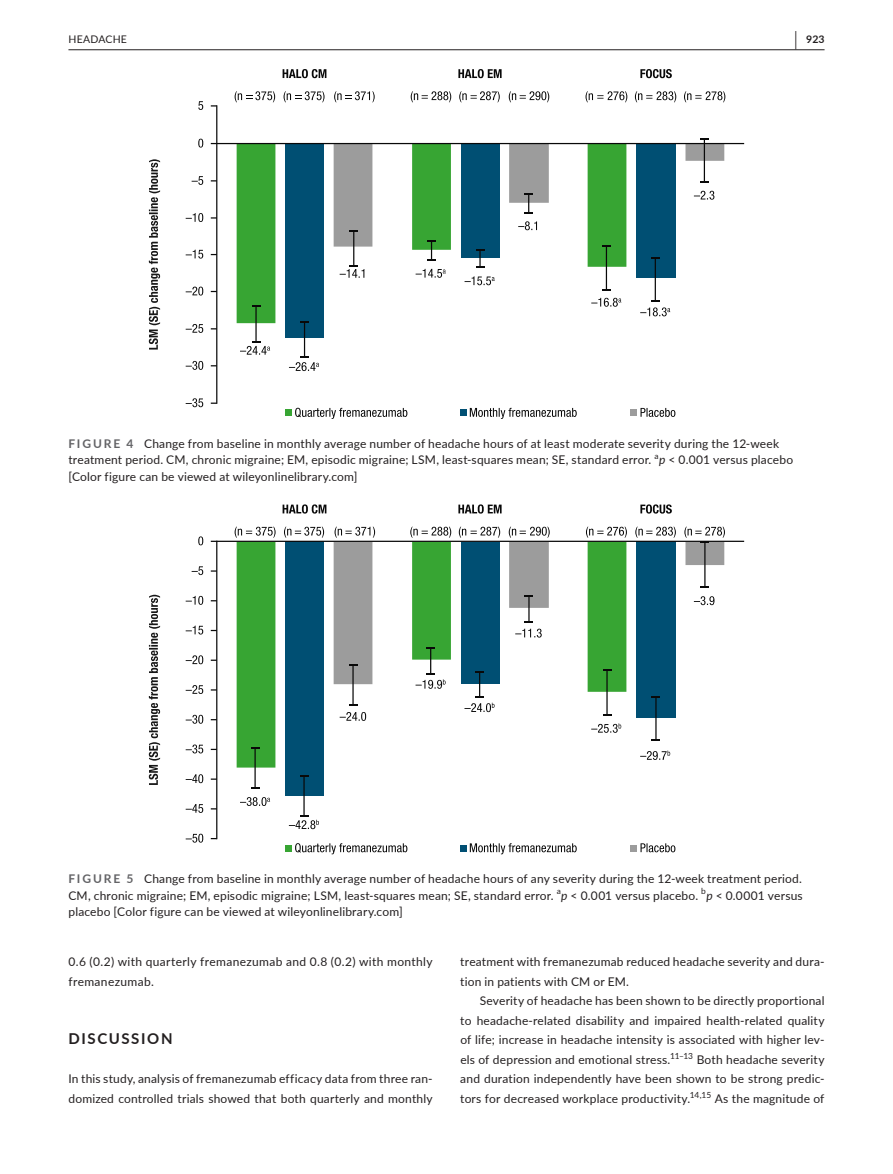
<style>
.page{position:relative;width:893px;height:1174px;background:#fff}
.page>*{position:absolute;margin:0;border:0;box-sizing:border-box;transform-origin:0 0}
.t1{font:700 15px "Lato";letter-spacing:.11em;color:#231f20}
.t2{font:12px/19.5px "Lato";letter-spacing:.015em;color:#231f20}
.t3{font:10.5px "Lato";letter-spacing:.02em;color:#231f20}
.t4{font:700 10.5px "Lato";color:#231f20}
.t5{font:8.4px "Lato";color:#231f20}
.s1{font-size:19.5px}
.s2{font-weight:700;color:#636366}
.s3{font-style:italic}
</style>
<div class="page">
<hr style="left:68px;top:49px;width:756px;height:1px;background:#231f20">
<svg style="left:237px;top:542px;width:389px;height:225px"></svg>
<div style="left:636px;top:542px;width:40px;height:176px;background:#004f73"></div>
<div style="left:285px;top:542px;width:39px;height:254px;background:#004f73"></div>
<svg style="left:334px;top:542px;width:390px;height:142px"></svg>
<hr style="left:216px;top:541px;width:1px;height:297px;background:#090909">
<svg style="left:211px;top:659px;width:6px;height:2px"></svg>
<hr style="left:217px;top:540px;width:527px;height:2px;background:#090909">
<svg style="left:186px;top:833px;width:17px;height:9px"></svg>
<svg style="left:186px;top:774px;width:17px;height:9px"></svg>
<svg style="left:186px;top:715px;width:17px;height:8px"></svg>
<svg style="left:186px;top:655px;width:17px;height:9px"></svg>
<svg style="left:186px;top:596px;width:17px;height:9px"></svg>
<svg style="left:186px;top:804px;width:17px;height:9px"></svg>
<svg style="left:186px;top:744px;width:17px;height:9px"></svg>
<svg style="left:186px;top:685px;width:17px;height:9px"></svg>
<svg style="left:186px;top:625px;width:17px;height:9px"></svg>
<svg style="left:192px;top:566px;width:11px;height:9px"></svg>
<svg style="left:198px;top:536px;width:5px;height:9px"></svg>
<svg style="left:283px;top:504px;width:389px;height:9px"></svg>
<svg style="left:149px;top:595px;width:11px;height:190px"></svg>
<svg style="left:285px;top:843px;width:122px;height:11px"></svg>
<div style="left:460px;top:845px;width:7px;height:6px;background:#004f73"></div>
<svg style="left:470px;top:843px;width:107px;height:11px"></svg>
<svg style="left:631px;top:843px;width:44px;height:9px"></svg>
<svg style="left:410px;top:526px;width:140px;height:12px"></svg>
<svg style="left:235px;top:526px;width:140px;height:12px"></svg>
<svg style="left:240px;top:797px;width:30px;height:9px"></svg>
<svg style="left:340px;top:712px;width:26px;height:9px"></svg>
<svg style="left:591px;top:723px;width:30px;height:10px"></svg>
<svg style="left:640px;top:750px;width:30px;height:10px"></svg>
<svg style="left:694px;top:596px;width:20px;height:9px"></svg>
<svg style="left:515px;top:628px;width:27px;height:9px"></svg>
<hr style="left:254px;top:748px;width:2px;height:39px;background:#090909">
<hr style="left:303px;top:776px;width:2px;height:40px;background:#090909">
<svg style="left:300px;top:775px;width:8px;height:2px"></svg>
<svg style="left:289px;top:815px;width:30px;height:14px"></svg>
<hr style="left:352px;top:664px;width:2px;height:41px;background:#090909">
<svg style="left:416px;top:647px;width:30px;height:42px"></svg>
<svg style="left:464px;top:671px;width:31px;height:41px"></svg>
<hr style="left:528px;top:596px;width:2px;height:26px;background:#090909">
<hr style="left:606px;top:670px;width:2px;height:44px;background:#090909">
<hr style="left:655px;top:696px;width:2px;height:44px;background:#090909">
<svg style="left:652px;top:739px;width:8px;height:2px"></svg>
<hr style="left:704px;top:542px;width:1px;height:45px;background:#090909">
<svg style="left:701px;top:586px;width:8px;height:2px"></svg>
<svg style="left:586px;top:526px;width:139px;height:17px"></svg>
<svg style="left:237px;top:144px;width:385px;height:179px"></svg>
<div style="left:285px;top:144px;width:39px;height:193px;background:#004f73"></div>
<hr style="left:216px;top:106px;width:1px;height:297px;background:#090909">
<svg style="left:211px;top:402px;width:6px;height:2px"></svg>
<hr style="left:217px;top:143px;width:527px;height:1px;background:#090909">
<svg style="left:186px;top:398px;width:17px;height:9px"></svg>
<svg style="left:186px;top:361px;width:17px;height:9px"></svg>
<svg style="left:186px;top:324px;width:17px;height:9px"></svg>
<svg style="left:186px;top:287px;width:17px;height:8px"></svg>
<svg style="left:186px;top:213px;width:17px;height:9px"></svg>
<svg style="left:186px;top:250px;width:17px;height:8px"></svg>
<svg style="left:192px;top:176px;width:11px;height:9px"></svg>
<svg style="left:198px;top:139px;width:5px;height:9px"></svg>
<svg style="left:198px;top:101px;width:5px;height:9px"></svg>
<svg style="left:283px;top:69px;width:389px;height:9px"></svg>
<svg style="left:149px;top:159px;width:11px;height:190px"></svg>
<svg style="left:411px;top:91px;width:314px;height:11px"></svg>
<svg style="left:334px;top:91px;width:41px;height:11px"></svg>
<svg style="left:284px;top:91px;width:41px;height:11px"></svg>
<svg style="left:235px;top:91px;width:40px;height:11px"></svg>
<svg style="left:591px;top:298px;width:30px;height:9px"></svg>
<svg style="left:640px;top:307px;width:30px;height:9px"></svg>
<svg style="left:285px;top:408px;width:122px;height:11px"></svg>
<div style="left:460px;top:410px;width:7px;height:6px;background:#004f73"></div>
<svg style="left:470px;top:408px;width:107px;height:11px"></svg>
<svg style="left:631px;top:408px;width:44px;height:9px"></svg>
<hr style="left:255px;top:306px;width:2px;height:35px;background:#090909">
<svg style="left:240px;top:341px;width:30px;height:14px"></svg>
<hr style="left:304px;top:321px;width:1px;height:36px;background:#090909">
<svg style="left:289px;top:356px;width:30px;height:15px"></svg>
<hr style="left:655px;top:257px;width:1px;height:44px;background:#090909">
<svg style="left:334px;top:139px;width:390px;height:151px"></svg>
<p class="t3" style="left:68px;top:31px;width:60px">HEADACHE</p>
<p class="t4" style="left:795px;top:31px;width:31px"><span class="s1">|</span> 923</p>
<p class="t2" style="left:68px;top:435px;width:712px;line-height:16.5px"><span class="s2">FIGURE 4</span> Change from baseline in monthly average number of headache hours of at least moderate severity during the 12-week treatment period. CM, chronic migraine; EM, episodic migraine; LSM, least-squares mean; SE, standard error.</p>
<p class="t5" style="left:654px;top:450px;width:6px">a</p>
<p class="t2" style="left:659px;top:450px;width:136px"><span class="s3">p</span> &lt; 0.001 versus placebo</p>
<p class="t2" style="left:68px;top:466px;width:291px">[Color figure can be viewed at wileyonlinelibrary.com]</p>
<p class="t2" style="left:68px;top:870px;width:736px;line-height:16.5px;text-align:justify"><span class="s2">FIGURE 5</span> Change from baseline in monthly average number of headache hours of any severity during the 12-week treatment period.<br>CM, chronic migraine; EM, episodic migraine; LSM, least-squares mean; SE, standard error. <sup>a</sup><span class="s3">p</span> &lt; 0.001 versus placebo. <sup>b</sup><span class="s3">p</span> &lt; 0.0001 versus placebo [Color figure can be viewed at wileyonlinelibrary.com]</p>
<p class="t2" style="left:68px;top:951px;width:366px">0.6 (0.2) with quarterly fremanezumab and 0.8 (0.2) with monthly fremanezumab.</p>
<p class="t1" style="left:68px;top:1028px;width:106px">DISCUSSION</p>
<p class="t2" style="left:68px;top:1068px;width:366px">In this study, analysis of fremanezumab efficacy data from three ran&shy;domized controlled trials showed that both quarterly and monthly</p>
<p class="t2" style="left:460px;top:951px;width:366px">treatment with fremanezumab reduced headache severity and dura&shy;tion in patients with CM or EM.</p>
<p class="t2" style="left:460px;top:990px;width:366px;text-align:justify;text-indent:20px">Severity of headache has been shown to be directly proportional to headache-related disability and impaired health-related quality of life; increase in headache intensity is associated with higher lev&shy;els of depression and emotional stress.<sup>11–13</sup> Both headache severity and duration independently have been shown to be strong predic&shy;tors for decreased workplace productivity.<sup>14,15</sup> As the magnitude of</p>
</div>
